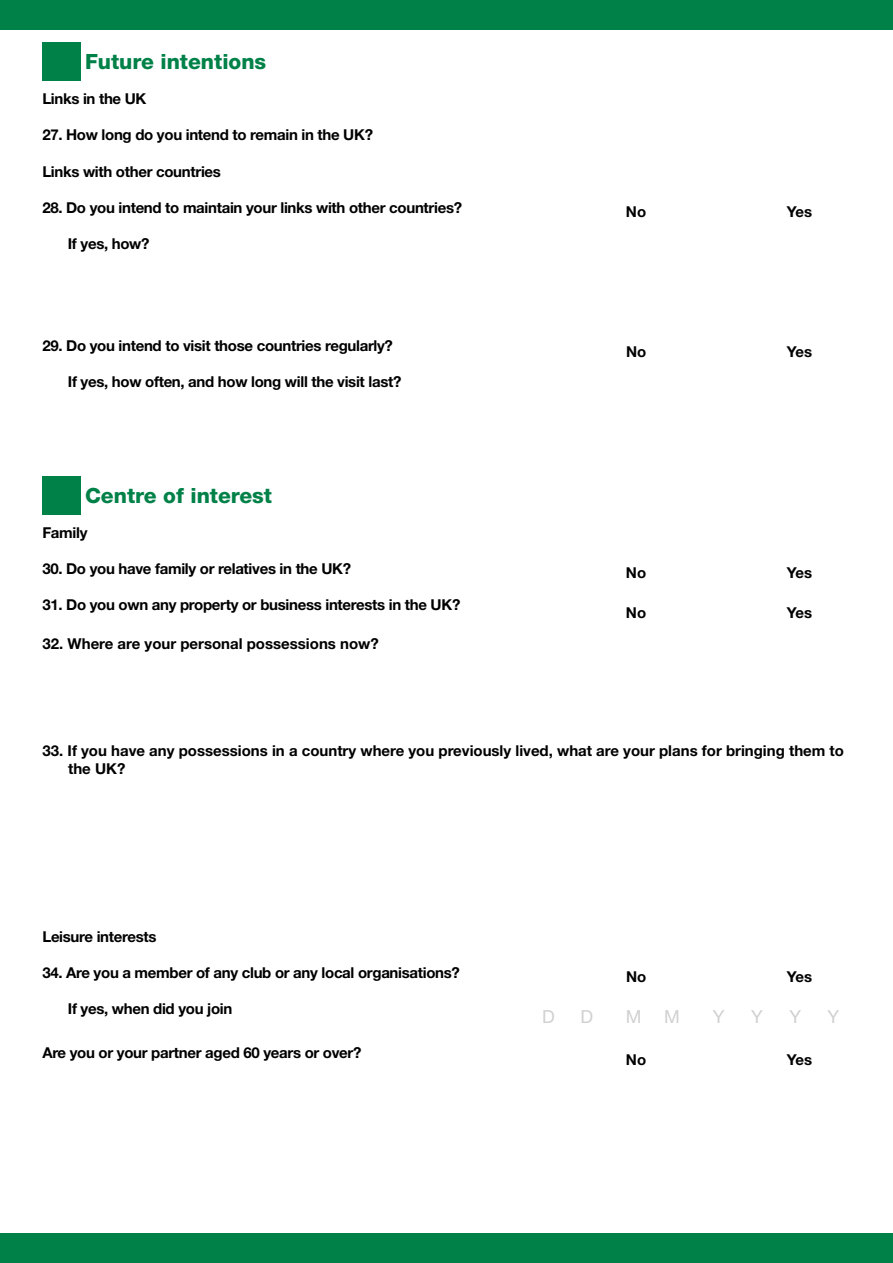
<style>
.page{position:relative;width:893px;height:1263px;background:#fff}
.page>*{position:absolute;margin:0;border:0;box-sizing:border-box;transform-origin:0 0}
.t1{font:800 21px "Helvetica Neue LT Std";color:#008148}
.t2{font:18px "Helvetica Neue LT Std";color:#d0d0d0}
.t3{font:700 15px "Helvetica Neue LT Std";letter-spacing:-.02em;color:#000}
.t4{font:700 15px/18px "Helvetica Neue LT Std";color:#000}
</style>
<div class="page">
<div style="left:0;top:0;width:893px;height:30px;background:#008148"></div>
<div style="left:0;top:1233px;width:893px;height:30px;background:#008148"></div>
<div style="left:43px;top:43px;width:38px;height:38px;background:#008148"></div>
<div style="left:43px;top:476px;width:38px;height:38px;background:#008148"></div>
<h1 class="t1" style="left:85px;top:49px;width:183px">Future intentions</h1>
<p class="t3" style="left:42px;top:90px;width:106px">Links in the UK</p>
<p class="t3" style="left:42px;top:126px;width:332px">27. How long do you intend to remain in the UK?</p>
<p class="t3" style="left:42px;top:162px;width:180px">Links with other countries</p>
<p class="t3" style="left:42px;top:198px;width:421px">28. Do you intend to maintain your links with other countries?</p>
<p class="t3" style="left:68px;top:234px;width:83px">If yes, how?</p>
<p class="t3" style="left:42px;top:336px;width:352px">29. Do you intend to visit those countries regularly?</p>
<p class="t3" style="left:68px;top:372px;width:335px">If yes, how often, and how long will the visit last?</p>
<h1 class="t1" style="left:85px;top:483px;width:189px">Centre of interest</h1>
<p class="t3" style="left:626px;top:202px;width:22px">No</p>
<p class="t3" style="left:787px;top:202px;width:27px">Yes</p>
<p class="t3" style="left:626px;top:342px;width:22px">No</p>
<p class="t3" style="left:787px;top:342px;width:27px">Yes</p>
<p class="t3" style="left:42px;top:523px;width:47px">Family</p>
<p class="t3" style="left:42px;top:559px;width:310px">30. Do you have family or relatives in the UK?</p>
<p class="t3" style="left:626px;top:563px;width:22px">No</p>
<p class="t3" style="left:787px;top:563px;width:27px">Yes</p>
<p class="t3" style="left:42px;top:596px;width:419px">31. Do you own any property or business interests in the UK?</p>
<p class="t3" style="left:626px;top:603px;width:22px">No</p>
<p class="t3" style="left:787px;top:603px;width:27px">Yes</p>
<p class="t4" style="left:43px;top:635px;width:338px">32. Where are your personal possessions now?</p>
<p class="t4" style="left:68px;top:741px;width:777px;text-indent:-26px">33. If you have any possessions in a country where you previously lived, what are your plans for bringing them to the UK?</p>
<p class="t3" style="left:42px;top:927px;width:116px">Leisure interests</p>
<p class="t3" style="left:42px;top:963px;width:419px">34. Are you a member of any club or any local organisations?</p>
<p class="t3" style="left:68px;top:999px;width:166px">If yes, when did you join</p>
<p class="t3" style="left:626px;top:967px;width:22px">No</p>
<p class="t3" style="left:787px;top:967px;width:27px">Yes</p>
<p class="t2" style="left:542px;top:1006px;width:14px">D</p>
<p class="t2" style="left:580px;top:1006px;width:14px">D</p>
<p class="t2" style="left:626px;top:1006px;width:17px">M</p>
<p class="t2" style="left:664px;top:1006px;width:17px">M</p>
<p class="t2" style="left:713px;top:1006px;width:13px">Y</p>
<p class="t2" style="left:751px;top:1006px;width:13px">Y</p>
<p class="t2" style="left:789px;top:1006px;width:13px">Y</p>
<p class="t2" style="left:828px;top:1006px;width:13px">Y</p>
<p class="t3" style="left:42px;top:1044px;width:321px">Are you or your partner aged 60 years or over?</p>
<p class="t3" style="left:626px;top:1050px;width:22px">No</p>
<p class="t3" style="left:787px;top:1050px;width:27px">Yes</p>
</div>
